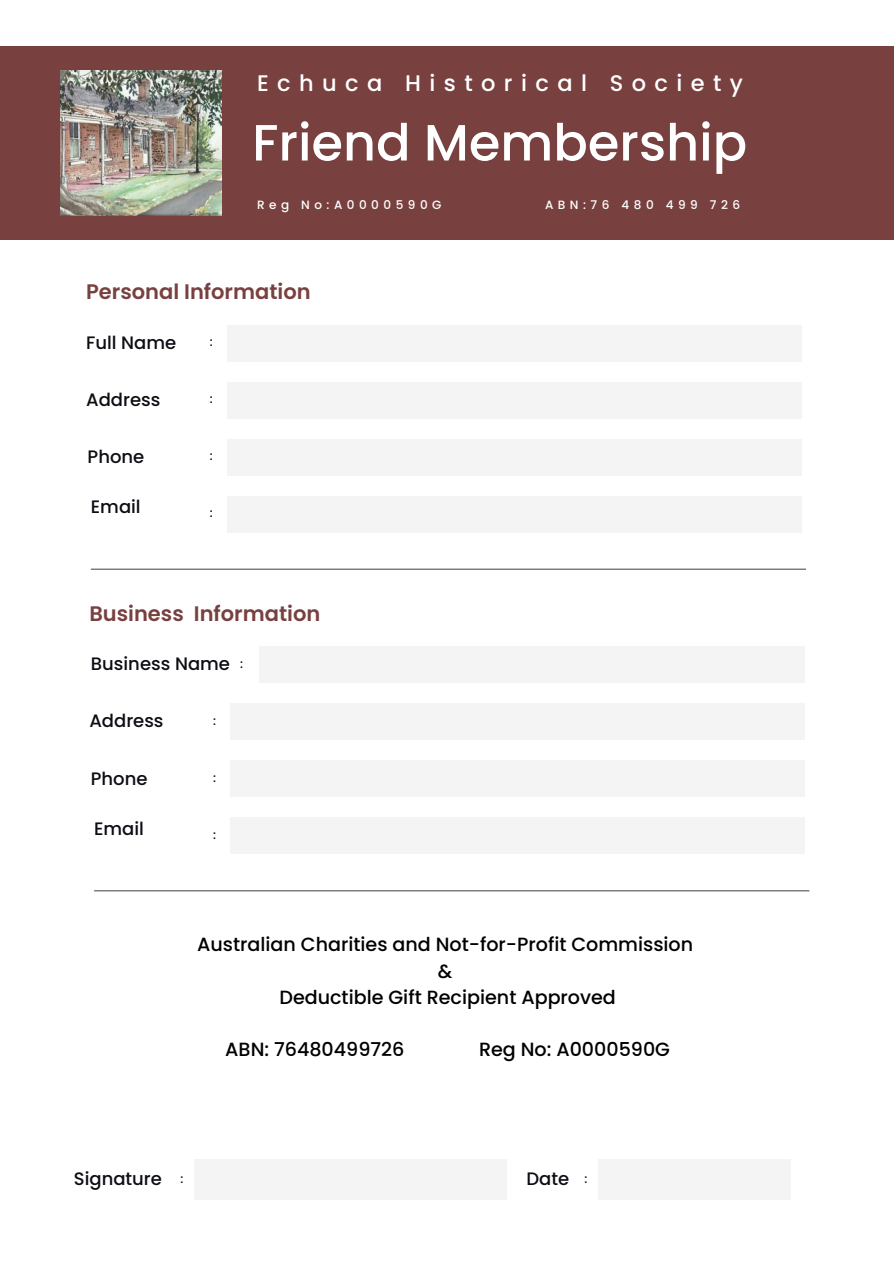
<style>
.page{position:relative;width:894px;height:1264px;background:#fff}
.page>*{position:absolute;margin:0;border:0;box-sizing:border-box;transform-origin:0 0}
.t1{font:500 51px "Poppins";color:#fff}
.t2{font:500 22.5px "Poppins";letter-spacing:.375em;color:#fff}
.t3{font:600 21px "Poppins";color:#794040}
.t4{font:500 19.05px/26.2px "Poppins";color:#000;text-align:center}
.t5{font:500 18px "Poppins";color:#0e0d14}
.t6{font:500 12px "Poppins";letter-spacing:.375em;color:#fff}
.t7{font:500 12px "Poppins";color:#0e0d14}
</style>
<div class="page">
<div style="left:0;top:46px;width:893px;height:194px;background:#794040"></div>
<div style="left:227px;top:325px;width:574px;height:37px;background:#f4f4f4"></div>
<div style="left:227px;top:382px;width:574px;height:36px;background:#f4f4f4"></div>
<div style="left:227px;top:439px;width:574px;height:37px;background:#f4f4f4"></div>
<div style="left:227px;top:496px;width:574px;height:36px;background:#f4f4f4"></div>
<div style="left:194px;top:1159px;width:312px;height:41px;background:#f4f4f4"></div>
<hr style="left:91px;top:568px;width:714px;height:1px;background:#545454">
<img style="left:60px;top:70px;width:161px;height:145px">
<div style="left:598px;top:1159px;width:192px;height:41px;background:#f4f4f4"></div>
<div style="left:258px;top:646px;width:546px;height:37px;background:#f4f4f4"></div>
<div style="left:230px;top:703px;width:574px;height:37px;background:#f4f4f4"></div>
<div style="left:230px;top:760px;width:574px;height:37px;background:#f4f4f4"></div>
<div style="left:230px;top:817px;width:574px;height:37px;background:#f4f4f4"></div>
<hr style="left:94px;top:890px;width:715px;height:1px;background:#545454">
<p class="t2" style="left:257px;top:68px;width:487px">Echuca Historical Society</p>
<h3 class="t1" style="left:252px;top:107px;width:496px">Friend Membership</h3>
<h3 class="t6" style="left:257px;top:196px;width:186px">Reg No:A0000590G</h3>
<h3 class="t6" style="left:545px;top:196px;width:197px">ABN:76 480 499 726</h3>
<p class="t3" style="left:86px;top:277px;width:226px">Personal Information</p>
<h2 class="t5" style="left:86px;top:330px;width:92px">Full Name</h2>
<h1 class="t7" style="left:210px;top:334px;width:4px">:</h1>
<h3 class="t5" style="left:86px;top:387px;width:76px">Address</h3>
<p class="t5" style="left:88px;top:444px;width:58px">Phone</p>
<h3 class="t5" style="left:91px;top:494px;width:51px">Email</h3>
<p class="t7" style="left:210px;top:390px;width:4px">:</p>
<h2 class="t7" style="left:210px;top:448px;width:4px">:</h2>
<p class="t7" style="left:210px;top:504px;width:4px">:</p>
<p class="t3" style="left:89px;top:598px;width:232px">Business Information</p>
<h3 class="t5" style="left:91px;top:651px;width:140px">Business Name</h3>
<p class="t7" style="left:240px;top:655px;width:4px">:</p>
<h3 class="t5" style="left:89px;top:708px;width:76px">Address</h3>
<h3 class="t5" style="left:91px;top:765px;width:58px">Phone</h3>
<p class="t5" style="left:94px;top:815px;width:51px">Email</p>
<h3 class="t7" style="left:213px;top:712px;width:4px">:</h3>
<p class="t7" style="left:213px;top:769px;width:4px">:</p>
<p class="t7" style="left:213px;top:826px;width:4px">:</p>
<h3 class="t4" style="left:197px;top:931px;width:497px">Australian Charities and Not-for-Profit Commission &amp;<br>Deductible Gift Recipient Approved</h3>
<h3 class="t4" style="left:225px;top:1036px;width:181px">ABN: 76480499726</h3>
<h3 class="t4" style="left:479px;top:1036px;width:192px">Reg No: A0000590G</h3>
<p class="t5" style="left:74px;top:1166px;width:90px">Signature</p>
<p class="t7" style="left:180px;top:1170px;width:4px">:</p>
<h3 class="t5" style="left:526px;top:1166px;width:44px">Date</h3>
<h2 class="t7" style="left:584px;top:1170px;width:4px">:</h2>
</div>
